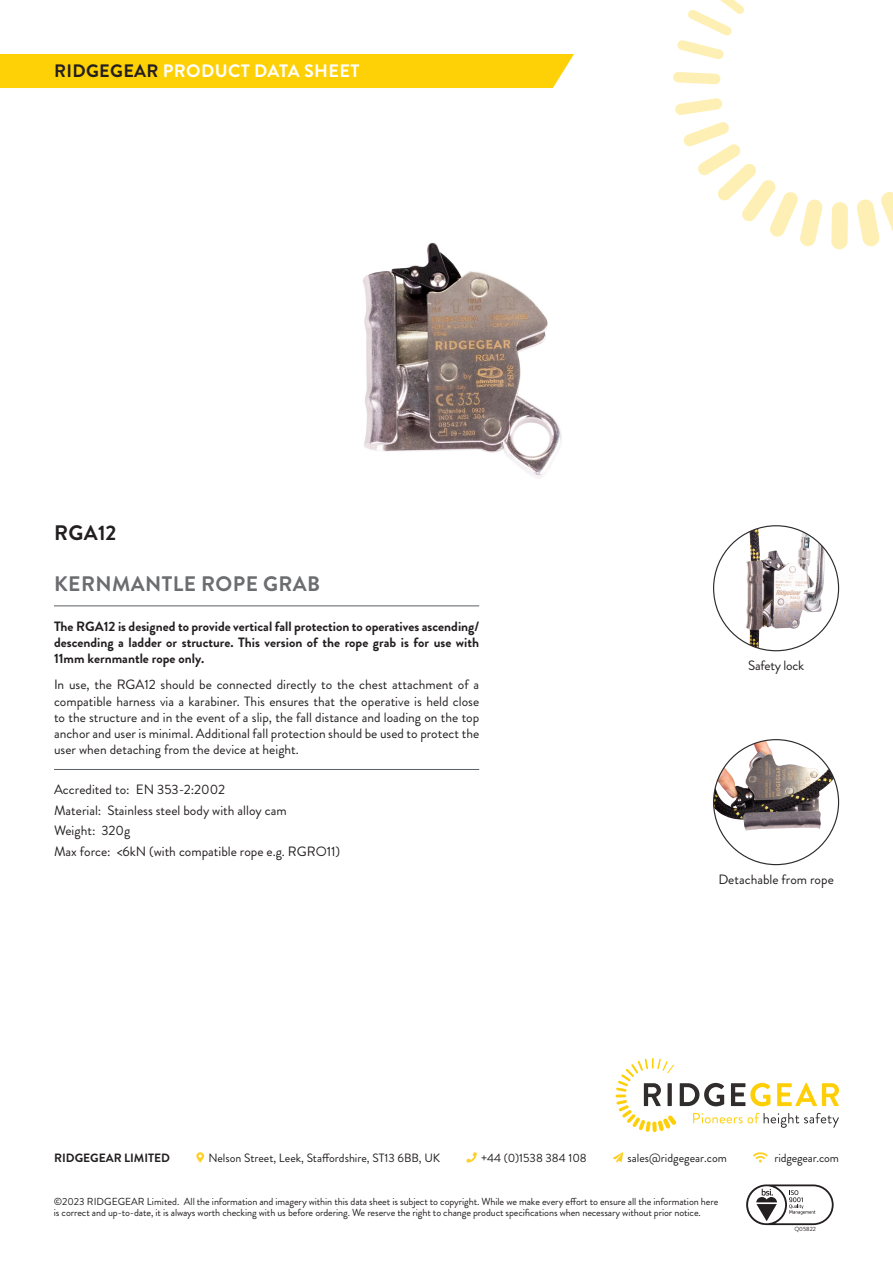
<style>
.page{position:relative;width:893px;height:1263px;background:#fff}
.page>*{position:absolute;margin:0;border:0;box-sizing:border-box;transform-origin:0 0}
.t1{font:700 21px "Brandon Grotesque";letter-spacing:.02em;color:#6c6d70}
.t2{font:700 21px "Brandon Grotesque";letter-spacing:.015em;color:#231f20}
.t3{font:700 18px "Brandon Grotesque";letter-spacing:.02em;color:#fff}
.t4{font:13.5px/16.2px "Brandon Grotesque";color:#231f20;text-align:justify}
.t5{font:700 13.5px/16.2px "Brandon Grotesque";color:#231f20;text-align:justify}
.t6{font:13.5px "Brandon Grotesque";letter-spacing:-.02em;color:#231f20}
.t7{font:12px "Brandon Grotesque";color:#231f20}
.t8{font:700 12px "Brandon Grotesque";color:#231f20}
.t9{font:10.2px/11.2px "Brandon Grotesque";letter-spacing:-.01em;color:#231f20}
.t10{font:6px "Brandon Grotesque";color:#231f20}
.s1{color:#231f20}
</style>
<div class="page">
<img style="left:363px;top:242px;width:199px;height:237px">
<img style="left:745px;top:528px;width:80px;height:120px">
<img style="left:714px;top:740px;width:120px;height:90px">
<hr style="left:54px;top:605px;width:425px;height:1px;background:#5b6065">
<hr style="left:54px;top:769px;width:425px;height:1px;background:#5b6065">
<div style="left:0;top:54px;width:574px;height:34px;background:#fed006"></div>
<svg style="left:677px;top:0;width:67px;height:60px"></svg>
<svg style="left:674px;top:72px;width:46px;height:12px"></svg>
<svg style="left:675px;top:98px;width:47px;height:17px"></svg>
<svg style="left:683px;top:122px;width:140px;height:125px"></svg>
<svg style="left:831px;top:202px;width:17px;height:47px"></svg>
<svg style="left:857px;top:192px;width:36px;height:55px"></svg>
<svg style="left:616px;top:1058px;width:223px;height:74px"></svg>
<svg style="left:196px;top:1152px;width:8px;height:10px"></svg>
<svg style="left:466px;top:1152px;width:11px;height:10px"></svg>
<svg style="left:613px;top:1152px;width:10px;height:10px"></svg>
<svg style="left:753px;top:1152px;width:15px;height:10px"></svg>
<svg style="left:746px;top:1184px;width:88px;height:41px"></svg>
<p class="t3" style="left:54px;top:59px;width:307px"><span class="s1">RIDGEGEAR</span> PRODUCT DATA SHEET</p>
<p class="t2" style="left:54px;top:518px;width:64px">RGA12</p>
<p class="t1" style="left:54px;top:569px;width:268px">KERNMANTLE ROPE GRAB</p>
<p class="t5" style="left:54px;top:618px;width:427px">The RGA12 is designed to provide vertical fall protection to operatives ascending/ descending a ladder or structure. This version of the rope grab is for use with 11mm kernmantle rope only.</p>
<p class="t4" style="left:54px;top:677px;width:427px">In use, the RGA12 should be connected directly to the chest attachment of a compatible harness via a karabiner. This ensures that the operative is held close to the structure and in the event of a slip, the fall distance and loading on the top anchor and user is minimal. Additional fall protection should be used to protect the user when detaching from the device at height.</p>
<p class="t4" style="left:54px;top:782px;width:173px">Accredited to: EN 353-2:2002</p>
<p class="t4" style="left:54px;top:802px;width:234px">Material: Stainless steel body with alloy cam</p>
<p class="t4" style="left:54px;top:822px;width:78px">Weight: 320g</p>
<p class="t4" style="left:54px;top:843px;width:288px">Max force: &lt;6kN (with compatible rope e.g. RGRO11)</p>
<p class="t6" style="left:748px;top:656px;width:57px">Safety lock</p>
<p class="t4" style="left:718px;top:871px;width:117px">Detachable from rope</p>
<p class="t8" style="left:54px;top:1149px;width:118px">RIDGEGEAR LIMITED</p>
<p class="t7" style="left:208px;top:1149px;width:233px">Nelson Street, Leek, Staffordshire, ST13 6BB, UK</p>
<p class="t7" style="left:481px;top:1149px;width:107px">+44 (0)1538 384 108</p>
<p class="t7" style="left:628px;top:1149px;width:101px">sales@ridgegear.com</p>
<p class="t7" style="left:774px;top:1149px;width:66px">ridgegear.com</p>
<p class="t9" style="left:54px;top:1196px;width:666px">©2023 RIDGEGEAR Limited. All the information and imagery within this data sheet is subject to copyright. While we make every effort to ensure all the information here is correct and up-to-date, it is always worth checking with us before ordering. We reserve the right to change product specifications when necessary without prior notice.</p>
<p class="t10" style="left:794px;top:1224px;width:23px">Q05822</p>
</div>
